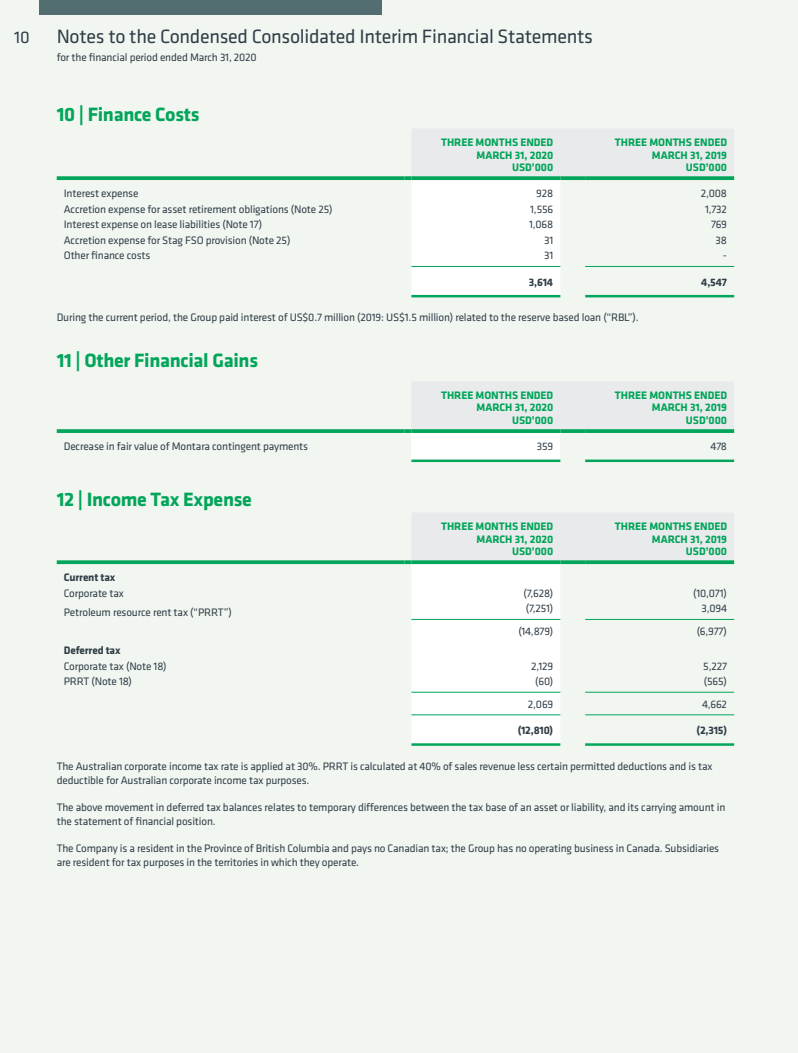
<style>
.page{position:relative;width:798px;height:1053px;background:#fff}
.page>*{position:absolute;margin:0;border:0;box-sizing:border-box;transform-origin:0 0}
.Klavika_Body_Text{font:20px "Klavika";letter-spacing:-.015em;color:#313e48}
.Klavika_Body_Text-2{font:700 20px "Klavika";letter-spacing:-.015em;color:#02a55a}
.t1{font:17.5px "Klavika";color:#313e48}
.Klavika_Body_Text-3{font:11.25px/13.8px "Klavika";letter-spacing:-.015em;color:#313e48}
.Klavika_Body_Text-4{font:700 11.25px "Klavika";letter-spacing:-.005em;color:#02a55a}
.Klavika_Body_Text-5{font:700 11.25px "Klavika";letter-spacing:-.015em;color:#313e48}
</style>
<div class="page">
<div style="left:0;top:0;width:797px;height:1052px;background:#f1f6f1"></div>
<hr style="left:411px;top:295px;width:149px;height:2px;background:#02a55a">
<hr style="left:585px;top:295px;width:148px;height:2px;background:#02a55a">
<svg style="left:57px;top:176px;width:347px;height:4px"></svg>
<svg style="left:404px;top:129px;width:329px;height:167px"></svg>
<svg style="left:411px;top:176px;width:149px;height:4px"></svg>
<svg style="left:560px;top:176px;width:25px;height:4px"></svg>
<svg style="left:585px;top:176px;width:148px;height:4px"></svg>
<hr style="left:411px;top:266px;width:149px;height:1px;background:#02a55a">
<hr style="left:585px;top:266px;width:148px;height:1px;background:#02a55a">
<div style="left:411px;top:431px;width:149px;height:30px;background:#fff"></div>
<svg style="left:57px;top:429px;width:347px;height:4px"></svg>
<div style="left:404px;top:382px;width:329px;height:51px;background:#e8eaec"></div>
<svg style="left:411px;top:429px;width:149px;height:4px"></svg>
<svg style="left:560px;top:429px;width:25px;height:4px"></svg>
<svg style="left:585px;top:429px;width:148px;height:4px"></svg>
<hr style="left:411px;top:459px;width:149px;height:3px;background:#02a55a">
<hr style="left:585px;top:459px;width:148px;height:3px;background:#02a55a">
<hr style="left:411px;top:743px;width:149px;height:2px;background:#02a55a">
<hr style="left:585px;top:743px;width:148px;height:2px;background:#02a55a">
<svg style="left:57px;top:560px;width:347px;height:4px"></svg>
<svg style="left:404px;top:513px;width:329px;height:231px"></svg>
<svg style="left:411px;top:560px;width:149px;height:4px"></svg>
<svg style="left:560px;top:560px;width:25px;height:4px"></svg>
<svg style="left:585px;top:560px;width:148px;height:4px"></svg>
<hr style="left:411px;top:714px;width:149px;height:1px;background:#02a55a">
<hr style="left:585px;top:714px;width:148px;height:1px;background:#02a55a">
<hr style="left:411px;top:619px;width:149px;height:1px;background:#02a55a">
<hr style="left:585px;top:619px;width:148px;height:1px;background:#02a55a">
<hr style="left:411px;top:691px;width:149px;height:1px;background:#02a55a">
<hr style="left:585px;top:691px;width:148px;height:1px;background:#02a55a">
<div style="left:39px;top:0;width:342px;height:14px;background:#536e71"></div>
<h2 class="t1" style="left:14px;top:28px;width:17px">10</h2>
<p class="Klavika_Body_Text" style="left:57px;top:26px;width:537px">Notes to the Condensed Consolidated Interim Financial Statements</p>
<p class="Klavika_Body_Text-3" style="left:57px;top:50px;width:201px">for the financial period ended March 31, 2020</p>
<p class="Klavika_Body_Text-2" style="left:57px;top:104px;width:144px">10 | Finance Costs</p>
<p class="Klavika_Body_Text-4" style="left:441px;top:136px;width:114px">THREE MONTHS ENDED</p>
<p class="Klavika_Body_Text-4" style="left:476px;top:149px;width:78px">MARCH 31, 2020</p>
<p class="Klavika_Body_Text-4" style="left:512px;top:161px;width:43px">USD’000</p>
<p class="Klavika_Body_Text-4" style="left:614px;top:136px;width:114px">THREE MONTHS ENDED</p>
<p class="Klavika_Body_Text-4" style="left:651px;top:149px;width:77px">MARCH 31, 2019</p>
<p class="Klavika_Body_Text-4" style="left:685px;top:161px;width:43px">USD’000</p>
<p class="Klavika_Body_Text-3" style="left:64px;top:187px;width:76px">Interest expense</p>
<p class="Klavika_Body_Text-3" style="left:536px;top:187px;width:18px">928</p>
<p class="Klavika_Body_Text-3" style="left:700px;top:187px;width:28px">2,008</p>
<p class="Klavika_Body_Text-3" style="left:64px;top:202px;width:270px">Accretion expense for asset retirement obligations (Note 25)</p>
<p class="Klavika_Body_Text-3" style="left:530px;top:202px;width:25px">1,556</p>
<p class="Klavika_Body_Text-3" style="left:704px;top:202px;width:23px">1,732</p>
<p class="Klavika_Body_Text-3" style="left:64px;top:218px;width:200px">Interest expense on lease liabilities (Note 17)</p>
<p class="Klavika_Body_Text-3" style="left:529px;top:218px;width:26px">1,068</p>
<p class="Klavika_Body_Text-3" style="left:710px;top:218px;width:17px">769</p>
<p class="Klavika_Body_Text-3" style="left:64px;top:233px;width:228px">Accretion expense for Stag FSO provision (Note 25)</p>
<p class="Klavika_Body_Text-3" style="left:544px;top:233px;width:11px">31</p>
<p class="Klavika_Body_Text-3" style="left:715px;top:233px;width:13px">38</p>
<p class="Klavika_Body_Text-3" style="left:64px;top:249px;width:88px">Other finance costs</p>
<p class="Klavika_Body_Text-3" style="left:544px;top:249px;width:11px">31</p>
<p class="Klavika_Body_Text-3" style="left:722px;top:249px;width:6px">-</p>
<p class="Klavika_Body_Text-5" style="left:528px;top:276px;width:26px">3,614</p>
<p class="Klavika_Body_Text-5" style="left:701px;top:276px;width:27px">4,547</p>
<p class="Klavika_Body_Text-3" style="left:57px;top:311px;width:583px">During the current period, the Group paid interest of US$0.7 million (2019: US$1.5 million) related to the reserve based loan (“RBL”).</p>
<p class="Klavika_Body_Text-2" style="left:57px;top:349px;width:203px">11 | Other Financial Gains</p>
<p class="Klavika_Body_Text-4" style="left:441px;top:389px;width:114px">THREE MONTHS ENDED</p>
<p class="Klavika_Body_Text-4" style="left:476px;top:401px;width:78px">MARCH 31, 2020</p>
<p class="Klavika_Body_Text-4" style="left:512px;top:414px;width:43px">USD’000</p>
<p class="Klavika_Body_Text-4" style="left:614px;top:389px;width:114px">THREE MONTHS ENDED</p>
<p class="Klavika_Body_Text-4" style="left:651px;top:401px;width:77px">MARCH 31, 2019</p>
<p class="Klavika_Body_Text-4" style="left:685px;top:414px;width:43px">USD’000</p>
<p class="Klavika_Body_Text-3" style="left:64px;top:439px;width:246px">Decrease in fair value of Montara contingent payments</p>
<p class="Klavika_Body_Text-3" style="left:536px;top:439px;width:18px">359</p>
<p class="Klavika_Body_Text-3" style="left:710px;top:439px;width:18px">478</p>
<p class="Klavika_Body_Text-2" style="left:57px;top:488px;width:196px">12 | Income Tax Expense</p>
<p class="Klavika_Body_Text-4" style="left:441px;top:520px;width:114px">THREE MONTHS ENDED</p>
<p class="Klavika_Body_Text-4" style="left:476px;top:532px;width:78px">MARCH 31, 2020</p>
<p class="Klavika_Body_Text-4" style="left:512px;top:545px;width:43px">USD’000</p>
<p class="Klavika_Body_Text-4" style="left:614px;top:520px;width:114px">THREE MONTHS ENDED</p>
<p class="Klavika_Body_Text-4" style="left:651px;top:532px;width:77px">MARCH 31, 2019</p>
<p class="Klavika_Body_Text-4" style="left:685px;top:545px;width:43px">USD’000</p>
<p class="Klavika_Body_Text-5" style="left:64px;top:571px;width:53px">Current tax</p>
<p class="Klavika_Body_Text-3" style="left:64px;top:586px;width:62px">Corporate tax</p>
<p class="Klavika_Body_Text-3" style="left:523px;top:586px;width:31px">(7,628)</p>
<p class="Klavika_Body_Text-3" style="left:693px;top:586px;width:35px">(10,071)</p>
<p class="Klavika_Body_Text-3" style="left:64px;top:605px;width:169px">Petroleum resource rent tax (“PRRT”)</p>
<p class="Klavika_Body_Text-3" style="left:525px;top:602px;width:29px">(7,251)</p>
<p class="Klavika_Body_Text-3" style="left:701px;top:602px;width:27px">3,094</p>
<p class="Klavika_Body_Text-3" style="left:518px;top:624px;width:36px">(14,879)</p>
<p class="Klavika_Body_Text-3" style="left:696px;top:624px;width:32px">(6,977)</p>
<p class="Klavika_Body_Text-5" style="left:64px;top:644px;width:58px">Deferred tax</p>
<p class="Klavika_Body_Text-3" style="left:64px;top:659px;width:104px">Corporate tax (Note 18)</p>
<p class="Klavika_Body_Text-3" style="left:531px;top:659px;width:24px">2,129</p>
<p class="Klavika_Body_Text-3" style="left:703px;top:659px;width:25px">5,227</p>
<p class="Klavika_Body_Text-3" style="left:64px;top:674px;width:70px">PRRT (Note 18)</p>
<p class="Klavika_Body_Text-3" style="left:535px;top:674px;width:19px">(60)</p>
<p class="Klavika_Body_Text-3" style="left:703px;top:674px;width:25px">(565)</p>
<p class="Klavika_Body_Text-3" style="left:527px;top:697px;width:27px">2,069</p>
<p class="Klavika_Body_Text-3" style="left:701px;top:697px;width:27px">4,662</p>
<p class="Klavika_Body_Text-5" style="left:517px;top:724px;width:37px">(12,810)</p>
<p class="Klavika_Body_Text-5" style="left:696px;top:724px;width:32px">(2,315)</p>
<p class="Klavika_Body_Text-3" style="left:57px;top:759px;width:657px">The Australian corporate income tax rate is applied at 30%. PRRT is calculated at 40% of sales revenue less certain permitted deductions and is tax deductible for Australian corporate income tax purposes.</p>
<p class="Klavika_Body_Text-3" style="left:57px;top:800px;width:669px">The above movement in deferred tax balances relates to temporary differences between the tax base of an asset or liability, and its carrying amount in the statement of financial position.</p>
<p class="Klavika_Body_Text-3" style="left:57px;top:842px;width:663px">The Company is a resident in the Province of British Columbia and pays no Canadian tax; the Group has no operating business in Canada. Subsidiaries are resident for tax purposes in the territories in which they operate.</p>
</div>
